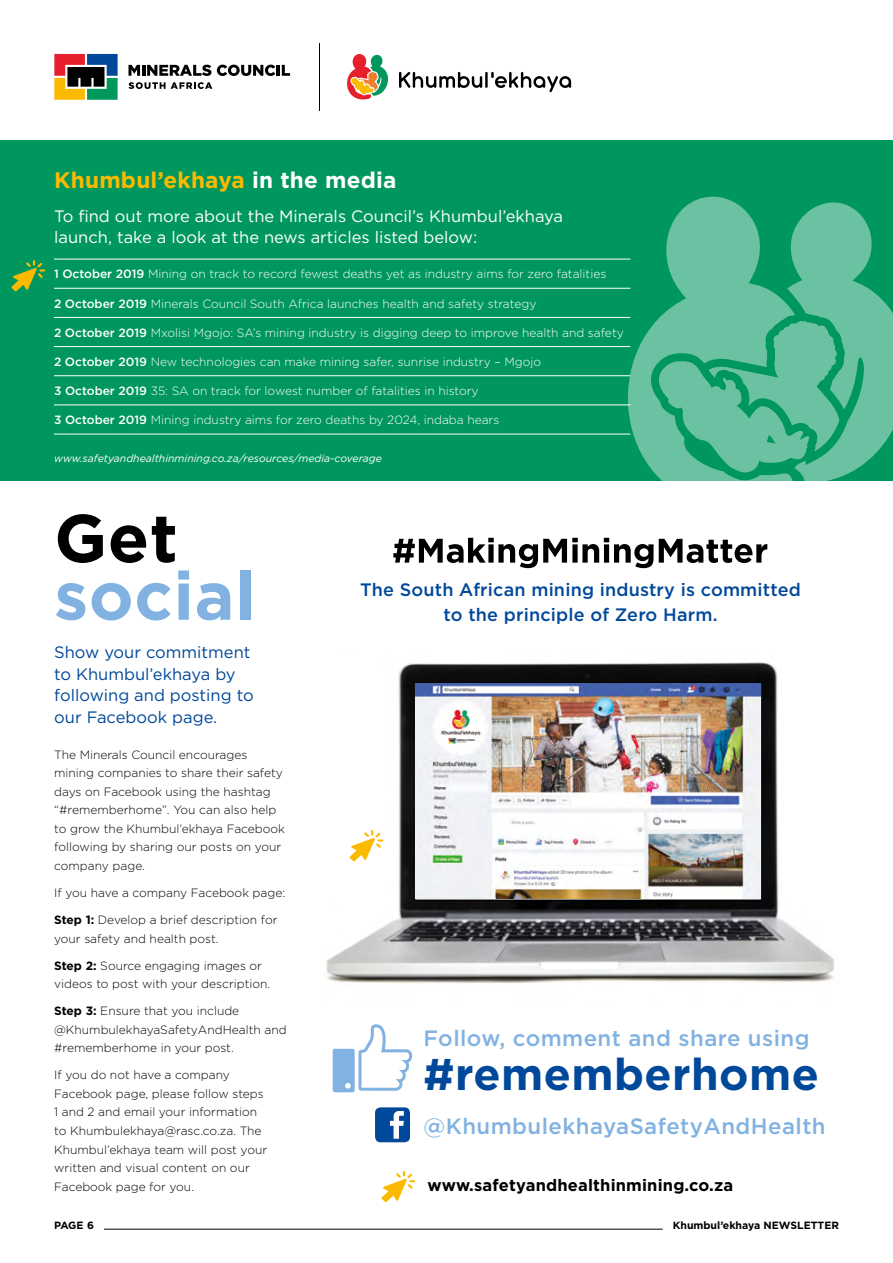
<style>
.page{position:relative;width:893px;height:1263px;background:#fff}
.page>*{position:absolute;margin:0;border:0;box-sizing:border-box;transform-origin:0 0}
.MCSA_NL_Top_page_hea{font:700 67.5px/57.6px "Gotham";letter-spacing:.01em;color:#81b2e1}
.COFFEE_TOP_PAGE_LV_1{font:700 44.4px "Gotham";letter-spacing:.01em;color:#00489a}
.MCSA_NL_Top_page_hea-2{font:700 22.5px "Gotham";letter-spacing:.01em;color:#fbba00}
.COFFEE_TOP_PAGE_LV_1-2{font:500 22.2px "Gotham";letter-spacing:.02em;color:#81b2e1}
.t1{font:500 18px/25.5px "Gotham";letter-spacing:.01em;color:#00489a;text-align:center}
.MCSA_NL_highlight_co{font:16.5px/21px "Gotham";color:#fff}
.MCSA_NL_highlight_co-2{font:16.5px/21.6px "Gotham";color:#00489a}
.t2{font:700 16.5px "Gotham";letter-spacing:.01em;color:#000}
.MCSA_NL_body_copy{font:300 12px/18.6px "Gotham";color:#000}
.MCSA_NL_body_copy-2{font:300 12px "Gotham";color:#fff}
.MCSA_NL_body_copy-3{font:italic 10.5px "Gotham";color:#fff}
.t3{font:700 10.5px "Gotham";color:#000}
.s1{color:#fff}
.s2{font-weight:500}
.s3{color:#000}
.s4{font-weight:700}
</style>
<div class="page">
<hr style="left:104px;top:1229px;width:559px;height:1px;background:#000">
<img style="left:326px;top:662px;width:509px;height:322px">
<img style="left:415px;top:684px;width:346px;height:215px">
<div style="left:0;top:140px;width:893px;height:341px;background:#00975f"></div>
<svg style="left:54px;top:54px;width:64px;height:46px;background:#706a53"></svg>
<svg style="left:128px;top:65px;width:83px;height:11px"></svg>
<svg style="left:217px;top:65px;width:73px;height:11px"></svg>
<svg style="left:128px;top:82px;width:84px;height:7px"></svg>
<hr style="left:319px;top:43px;width:1px;height:67px;background:#000">
<svg style="left:399px;top:72px;width:172px;height:20px"></svg>
<svg style="left:347px;top:54px;width:42px;height:45px"></svg>
<div style="left:375px;top:1107px;width:35px;height:35px;background:#00489a;border-radius:5px"></div>
<svg style="left:390px;top:1111px;width:14px;height:28px"></svg>
<svg style="left:333px;top:1024px;width:79px;height:68px"></svg>
<svg style="left:795px;top:202px;width:98px;height:279px"></svg>
<svg style="left:598px;top:197px;width:197px;height:284px;fill:#6bc2a2"></svg>
<svg style="left:393px;top:538px;width:374px;height:30px"></svg>
<hr style="left:54px;top:259px;width:576px;height:1px;background:#fff">
<hr style="left:54px;top:288px;width:576px;height:1px;background:#fff">
<hr style="left:54px;top:317px;width:576px;height:1px;background:#fff">
<hr style="left:54px;top:346px;width:576px;height:1px;background:#fff">
<hr style="left:54px;top:375px;width:576px;height:1px;background:#fff">
<hr style="left:54px;top:405px;width:576px;height:1px;background:#fff">
<hr style="left:54px;top:434px;width:576px;height:1px;background:#fff">
<svg style="left:11px;top:260px;width:34px;height:31px"></svg>
<svg style="left:349px;top:830px;width:34px;height:31px"></svg>
<svg style="left:381px;top:1171px;width:34px;height:31px"></svg>
<p class="MCSA_NL_Top_page_hea-2" style="left:54px;top:165px;width:344px">Khumbul’ekhaya <span class="s1">in the media</span></p>
<p class="MCSA_NL_highlight_co" style="left:54px;top:205px;width:510px">To find out more about the Minerals Council’s Khumbul’ekhaya launch, take a look at the news articles listed below:</p>
<p class="MCSA_NL_body_copy-2" style="left:54px;top:267px;width:554px"><span class="s2">1 October 2019</span> Mining on track to record fewest deaths yet as industry aims for zero fatalities</p>
<p class="MCSA_NL_body_copy-2" style="left:54px;top:296px;width:484px"><span class="s2">2 October 2019</span> Minerals Council South Africa launches health and safety strategy</p>
<p class="MCSA_NL_body_copy-2" style="left:54px;top:325px;width:571px"><span class="s2">2 October 2019</span> Mxolisi Mgojo: SA’s mining industry is digging deep to improve health and safety</p>
<p class="MCSA_NL_body_copy-2" style="left:54px;top:354px;width:489px"><span class="s2">2 October 2019</span> New technologies can make mining safer, sunrise industry – Mgojo</p>
<p class="MCSA_NL_body_copy-2" style="left:54px;top:383px;width:426px"><span class="s2">3 October 2019</span> 35: SA on track for lowest number of fatalities in history</p>
<p class="MCSA_NL_body_copy-2" style="left:54px;top:412px;width:447px"><span class="s2">3 October 2019</span> Mining industry aims for zero deaths by 2024, indaba hears</p>
<p class="MCSA_NL_body_copy-3" style="left:54px;top:451px;width:329px">www.safetyandhealthinmining.co.za/resources/media-coverage</p>
<p class="MCSA_NL_Top_page_hea" style="left:54px;top:509px;width:203px"><span class="s3">Get </span>social</p>
<p class="MCSA_NL_highlight_co-2" style="left:54px;top:641px;width:201px">Show your commitment to Khumbul’ekhaya by following and posting to our Facebook page.</p>
<p class="MCSA_NL_body_copy" style="left:54px;top:745px;width:232px">The Minerals Council encourages mining companies to share their safety days on Facebook using the hashtag “#rememberhome”. You can also help to grow the Khumbul’ekhaya Facebook following by sharing our posts on your company page.</p>
<p class="MCSA_NL_body_copy" style="left:54px;top:883px;width:233px">If you have a company Facebook page:</p>
<p class="MCSA_NL_body_copy" style="left:54px;top:910px;width:225px"><span class="s4">Step 1:</span> Develop a brief description for your safety and health post.</p>
<p class="MCSA_NL_body_copy" style="left:54px;top:956px;width:218px"><span class="s4">Step 2:</span> Source engaging images or videos to post with your description.</p>
<p class="MCSA_NL_body_copy" style="left:54px;top:1001px;width:234px"><span class="s4">Step 3:</span> Ensure that you include @KhumbulekhayaSafetyAndHealth and #rememberhome in your post.</p>
<p class="MCSA_NL_body_copy" style="left:54px;top:1065px;width:214px">If you do not have a company<br>Facebook page, please follow steps<br>1 and 2 and email your information to Khumbulekhaya@rasc.co.za. The<br>Khumbul’ekhaya team will post your written and visual content on our<br>Facebook page for you.</p>
<p class="t1" style="left:360px;top:576px;width:442px">The South African mining industry is committed to the principle of Zero Harm.</p>
<p class="COFFEE_TOP_PAGE_LV_1-2" style="left:424px;top:1023px;width:387px">Follow, comment and share using</p>
<p class="COFFEE_TOP_PAGE_LV_1" style="left:424px;top:1044px;width:397px">#rememberhome</p>
<p class="COFFEE_TOP_PAGE_LV_1-2" style="left:424px;top:1111px;width:403px">@KhumbulekhayaSafetyAndHealth</p>
<p class="t2" style="left:428px;top:1174px;width:307px">www.safetyandhealthinmining.co.za</p>
<p class="t3" style="left:54px;top:1218px;width:41px">PAGE 6</p>
<p class="t3" style="left:673px;top:1218px;width:168px">Khumbul’ekhaya NEWSLETTER</p>
</div>
